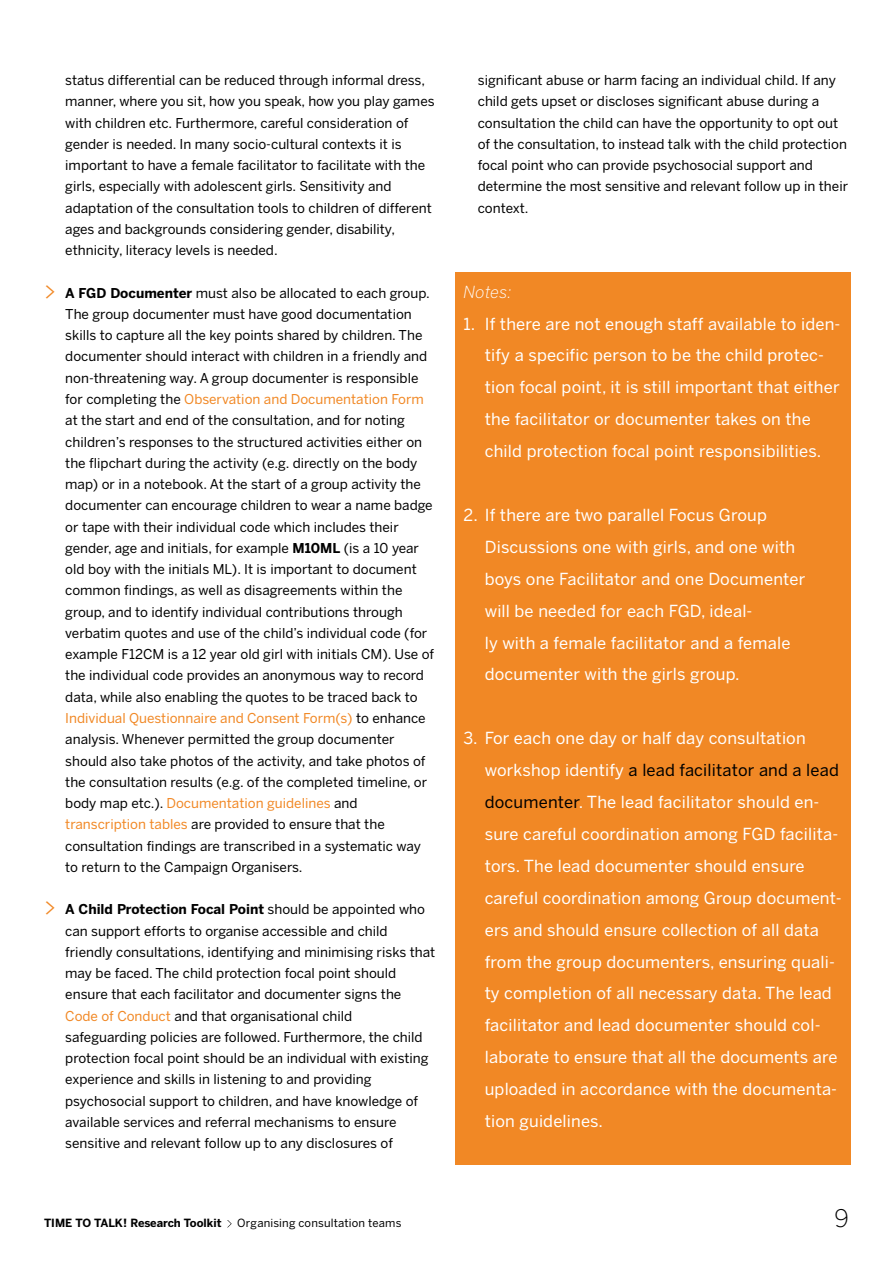
<style>
.page{position:relative;width:893px;height:1263px;background:#fff}
.page>*{position:absolute;margin:0;border:0;box-sizing:border-box;transform-origin:0 0}
.t1{font:300 24px "Benton Sans";color:#000}
.t2{font:16.5px/32px "Benton Sans";letter-spacing:.01em;color:#fff}
.t3{font:italic 300 16.5px "Benton Sans";letter-spacing:.005em;color:#fff}
.t4{font:13.5px/21.3px "Benton Sans";color:#000}
.t5{font:11.25px "Benton Sans";letter-spacing:.015em;color:#000}
.t6{font:700 11.25px "Benton Sans";color:#000}
.s1{font-family:"The Sans Light Expert";font-size:24px;color:#f18825}
.s2{font-weight:700}
.s3{color:#f18825}
.s4{color:#000}
</style>
<div class="page">
<svg style="left:227px;top:1220px;width:5px;height:7px"></svg>
<div style="left:455px;top:272px;width:395px;height:892px;background:#f18825"></div>
<p class="t4" style="left:65px;top:69px;width:371px">status differential can be reduced through informal dress, manner, where you sit, how you speak, how you play games with children etc. Furthermore, careful consideration of gender is needed. In many socio-cultural contexts it is important to have a female facilitator to facilitate with the girls, especially with adolescent girls. Sensitivity and adaptation of the consultation tools to children of different ages and backgrounds considering gender, disability, ethnicity, literacy levels is needed.</p>
<p class="t4" style="left:65px;top:282px;width:370px;text-indent:-21px"><span class="s1">&gt;</span> <span class="s2">A FGD Documenter</span> must also be allocated to each group.<br>The group documenter must have good documentation skills to capture all the key points shared by children. The documenter should interact with children in a friendly and non-threatening way. A group documenter is responsible for completing the <span class="s3">Observation and Documentation Form </span>at the start and end of the consultation, and for noting children’s responses to the structured activities either on the flipchart during the activity (e.g. directly on the body map) or in a notebook. At the start of a group activity the documenter can encourage children to wear a name badge or tape with their individual code which includes their gender, age and initials, for example <span class="s2">M10ML</span> (is a 10 year old boy with the initials ML). It is important to document common findings, as well as disagreements within the group, and to identify individual contributions through verbatim quotes and use of the child’s individual code (for example F12CM is a 12 year old girl with initials CM). Use of the individual code provides an anonymous way to record data, while also enabling the quotes to be traced back to <span class="s3">Individual Questionnaire and Consent Form(s)</span> to enhance analysis. Whenever permitted the group documenter should also take photos of the activity, and take photos of the consultation results (e.g. of the completed timeline, or body map etc.). <span class="s3">Documentation guidelines</span> and <span class="s3">transcription tables</span> are provided to ensure that the consultation findings are transcribed in a systematic way to return to the Campaign Organisers.</p>
<p class="t4" style="left:65px;top:898px;width:372px;text-indent:-21px"><span class="s1">&gt;</span> <span class="s2">A Child Protection Focal Point</span> should be appointed who can support efforts to organise accessible and child friendly consultations, identifying and minimising risks that may be faced. The child protection focal point should ensure that each facilitator and documenter signs the <span class="s3">Code of Conduct</span> and that organisational child safeguarding policies are followed. Furthermore, the child protection focal point should be an individual with existing experience and skills in listening to and providing psychosocial support to children, and have knowledge of available services and referral mechanisms to ensure sensitive and relevant follow up to any disclosures of</p>
<p class="t6" style="left:44px;top:1217px;width:179px">TIME TO TALK! Research Toolkit</p>
<p class="t5" style="left:237px;top:1217px;width:166px">Organising consultation teams</p>
<p class="t4" style="left:478px;top:69px;width:372px">significant abuse or harm facing an individual child. If any child gets upset or discloses significant abuse during a consultation the child can have the opportunity to opt out of the consultation, to instead talk with the child protection focal point who can provide psychosocial support and determine the most sensitive and relevant follow up in their context.</p>
<p class="t3" style="left:463px;top:282px;width:50px">Notes:</p>
<p class="t2" style="left:485px;top:307px;width:357px;text-indent:-21px">1. If there are not enough staff available to iden&shy;tify a specific person to be the child protec&shy;tion focal point, it is still important that either the facilitator or documenter takes on the child protection focal point responsibilities.</p>
<p class="t2" style="left:485px;top:499px;width:322px;text-indent:-21px">2. If there are two parallel Focus Group Discussions one with girls, and one with boys one Facilitator and one Documenter will be needed for each FGD, ideal-<br>ly with a female facilitator and a female documenter with the girls group.</p>
<p class="t2" style="left:485px;top:722px;width:358px;text-indent:-21px">3. For each one day or half day consultation workshop identify <span class="s4">a lead facilitator and a lead documenter</span>. The lead facilitator should en&shy;sure careful coordination among FGD facilita&shy;tors. The lead documenter should ensure careful coordination among Group document&shy;ers and should ensure collection of all data from the group documenters, ensuring quali&shy;ty completion of all necessary data. The lead facilitator and lead documenter should col&shy;laborate to ensure that all the documents are uploaded in accordance with the documenta&shy;tion guidelines.</p>
<h1 class="t1" style="left:834px;top:1204px;width:16px">9</h1>
</div>
